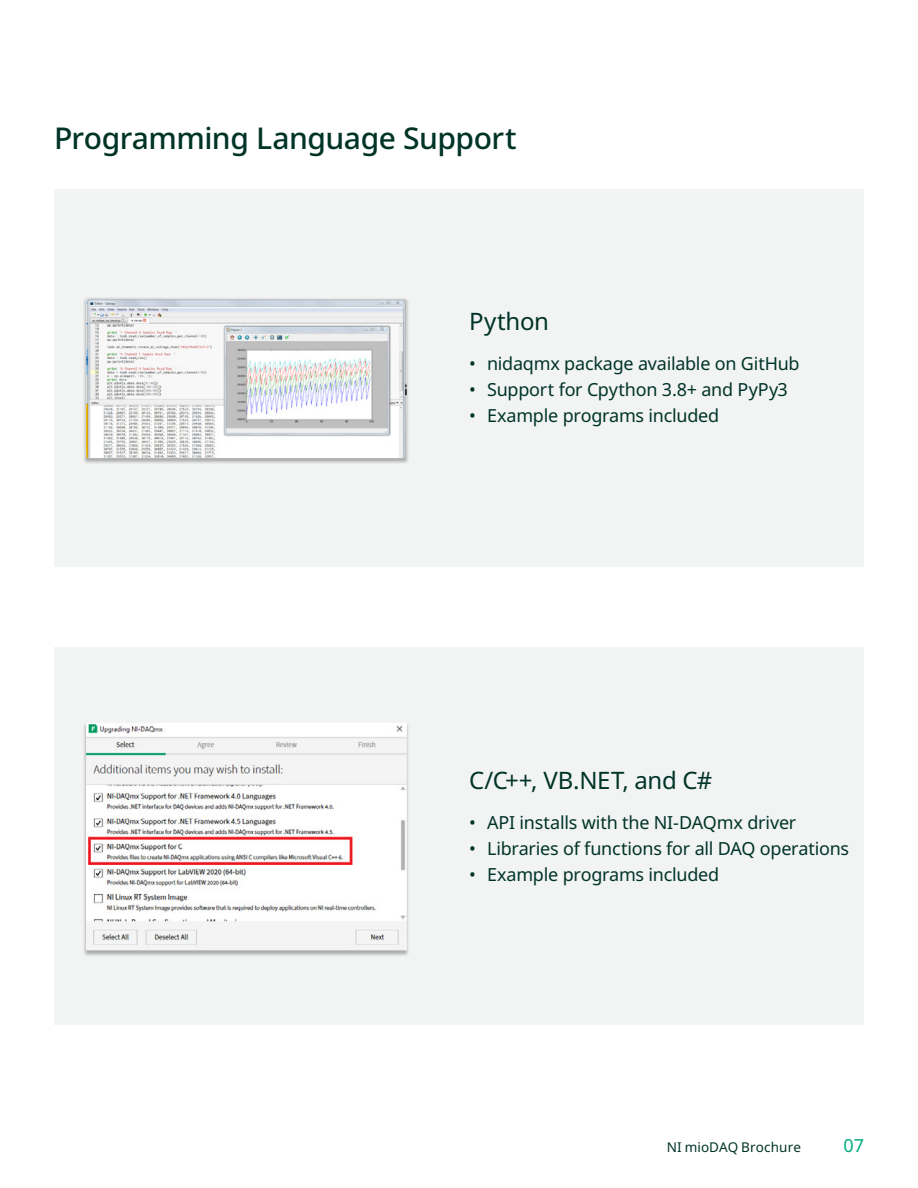
<style>
.page{position:relative;width:918px;height:1188px;background:#fff}
.page>*{position:absolute;margin:0;border:0;box-sizing:border-box;transform-origin:0 0}
.t1{font:500 30px "Noto Sans";letter-spacing:-.02em;color:#003427}
.t2{font:24px "Noto Sans";letter-spacing:-.01em;color:#003427}
.t3{font:18px "Noto Sans";letter-spacing:-.015em;color:#003427}
.t4{font:18px "Noto Sans";color:#00ac7e}
.t5{font:13.5px "Noto Sans";letter-spacing:.01em;color:#003427}
</style>
<div class="page">
<div style="left:439px;top:189px;width:425px;height:378px;background:#f2f3f3"></div>
<div style="left:439px;top:648px;width:425px;height:377px;background:#f2f3f3"></div>
<div style="left:54px;top:189px;width:385px;height:378px;background:#f2f3f3"></div>
<div style="left:54px;top:648px;width:385px;height:377px;background:#f2f3f3"></div>
<div style="left:83px;top:297px;width:327px;height:167px;background:#000;opacity:.3"></div>
<img style="left:86px;top:298px;width:321px;height:160px">
<div style="left:83px;top:722px;width:327px;height:235px;background:#000;opacity:.3"></div>
<img style="left:86px;top:723px;width:321px;height:227px">
<h1 class="t1" style="left:54px;top:116px;width:464px">Programming Language Support</h1>
<h2 class="t2" style="left:469px;top:305px;width:81px">Python</h2>
<p class="t3" style="left:469px;top:351px;width:332px">• nidaqmx package available on GitHub</p>
<p class="t3" style="left:469px;top:377px;width:320px">• Support for Cpython 3.8+ and PyPy3</p>
<p class="t3" style="left:469px;top:403px;width:252px">• Example programs included</p>
<h2 class="t2" style="left:469px;top:763px;width:245px">C/C++, VB.NET, and C#</h2>
<p class="t3" style="left:469px;top:809px;width:329px">• API installs with the NI-DAQmx driver</p>
<p class="t3" style="left:469px;top:835px;width:382px">• Libraries of functions for all DAQ operations</p>
<p class="t3" style="left:469px;top:862px;width:252px">• Example programs included</p>
<p class="t5" style="left:667px;top:1138px;width:136px">NI mioDAQ Brochure</p>
<p class="t4" style="left:843px;top:1133px;width:22px">07</p>
</div>
